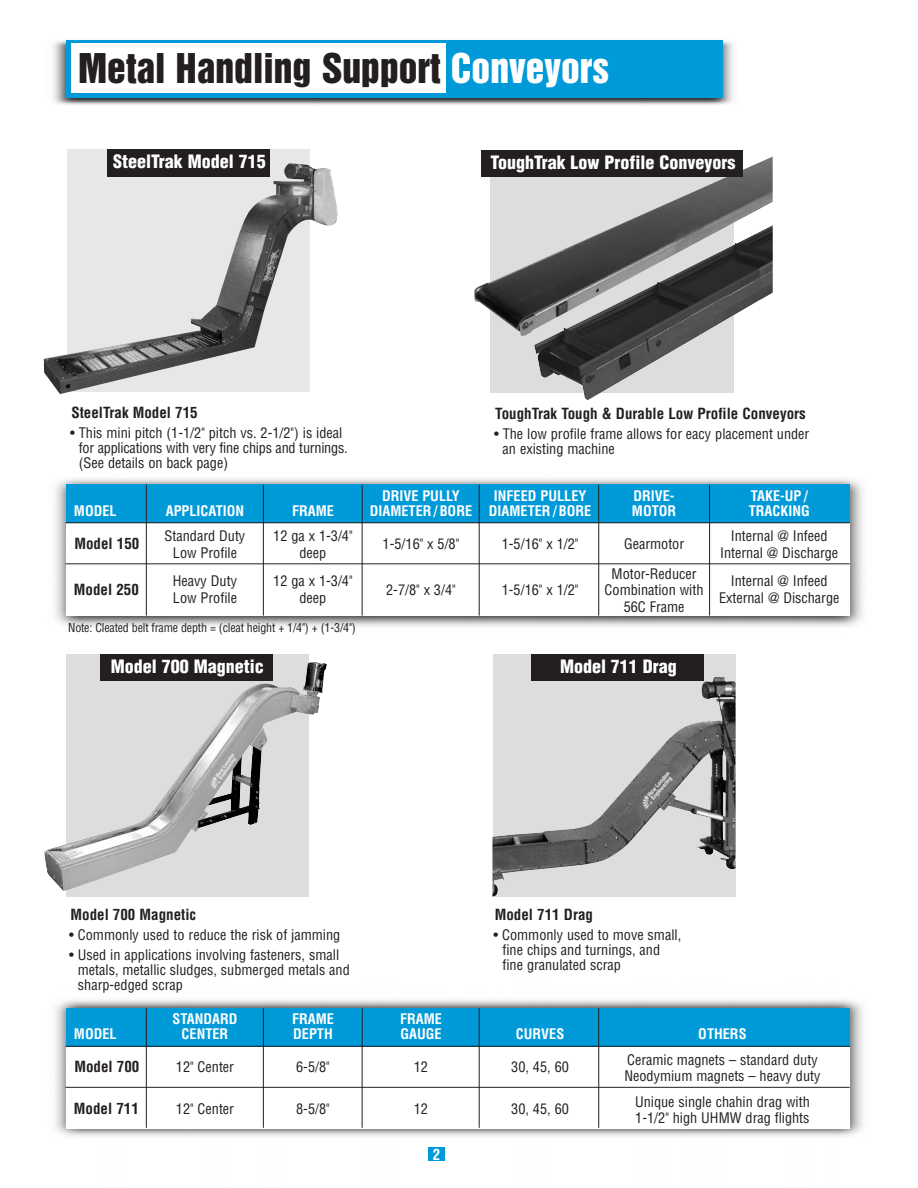
<style>
.page{position:relative;width:918px;height:1188px;background:#fff}
.page>*{position:absolute;margin:0;border:0;box-sizing:border-box;transform-origin:0 0}
.t1{font:37.5px "Helvetica Inserat";color:#231f20}
.t2{font:900 condensed 18px "Helvetica";color:#fff}
.t3{font:700 condensed 15px "Helvetica";color:#231f20}
.t4{font:700 condensed 15px "Helvetica";color:#fff}
.t5{font:condensed 14.25px/15px "Helvetica";color:#231f20}
.t6{font:700 condensed 14.25px "Helvetica";color:#fff}
.t7{font:condensed 12px "Helvetica";letter-spacing:-.015em;color:#231f20}
.s1{color:#fff}
</style>
<div class="page">
<img style="left:55px;top:1000px;width:808px;height:137px">
<div style="left:66px;top:1020px;width:784px;height:109px;background:#fff"></div>
<div style="left:66px;top:1008px;width:784px;height:39px;background:#009ad9"></div>
<hr style="left:146px;top:1008px;width:1px;height:120px;background:#231f20">
<hr style="left:263px;top:1008px;width:1px;height:120px;background:#231f20">
<hr style="left:362px;top:1008px;width:1px;height:120px;background:#231f20">
<hr style="left:479px;top:1008px;width:1px;height:120px;background:#231f20">
<hr style="left:598px;top:1008px;width:1px;height:120px;background:#231f20">
<hr style="left:66px;top:1087px;width:784px;height:1px;background:#231f20">
<hr style="left:66px;top:1046px;width:784px;height:1px;background:#231f20">
<div style="left:491px;top:150px;width:243px;height:243px;background:#dcdddf"></div>
<img style="left:534px;top:336px;width:164px;height:64px">
<img style="left:53px;top:40px;width:681px;height:65px">
<img style="left:55px;top:478px;width:809px;height:149px">
<div style="left:66px;top:497px;width:784px;height:118px;background:#fff"></div>
<div style="left:66px;top:485px;width:784px;height:38px;background:#009ad9"></div>
<div style="left:66px;top:654px;width:243px;height:243px;background:#dcdddf"></div>
<hr style="left:146px;top:485px;width:1px;height:131px;background:#231f20">
<hr style="left:263px;top:485px;width:1px;height:131px;background:#231f20">
<hr style="left:362px;top:485px;width:1px;height:131px;background:#231f20">
<hr style="left:479px;top:485px;width:1px;height:131px;background:#231f20">
<hr style="left:598px;top:485px;width:1px;height:131px;background:#231f20">
<hr style="left:709px;top:485px;width:1px;height:131px;background:#231f20">
<div style="left:100px;top:654px;width:173px;height:27px;background:#231f20"></div>
<div style="left:493px;top:654px;width:243px;height:243px;background:#dcdddf"></div>
<img style="left:492px;top:677px;width:244px;height:220px">
<div style="left:531px;top:654px;width:173px;height:27px;background:#231f20"></div>
<div style="left:67px;top:40px;width:656px;height:58px;background:#009ad9"></div>
<div style="left:71px;top:44px;width:375px;height:49px;background:#fff"></div>
<img style="left:44px;top:662px;width:283px;height:229px">
<hr style="left:66px;top:564px;width:784px;height:1px;background:#231f20">
<hr style="left:66px;top:522px;width:784px;height:1px;background:#231f20">
<div style="left:428px;top:1147px;width:17px;height:14px;background:#009ad9"></div>
<img style="left:44px;top:163px;width:294px;height:231px">
<div style="left:107px;top:149px;width:163px;height:27px;background:#231f20"></div>
<img style="left:474px;top:156px;width:299px;height:180px">
<div style="left:482px;top:150px;width:261px;height:27px;background:#231f20"></div>
<h1 class="t1" style="left:78px;top:53px;width:532px">Metal Handling Support <span class="s1">Conveyors</span></h1>
<p class="t2" style="left:113px;top:154px;width:154px">SteelTrak Model 715</p>
<p class="t2" style="left:490px;top:155px;width:247px">ToughTrak Low Profile Conveyors</p>
<p class="t3" style="left:71px;top:407px;width:128px">SteelTrak Model 715</p>
<p class="t5" style="left:79px;top:427px;width:270px;text-indent:-9px">• This mini pitch (1-1/2" pitch vs. 2-1/2") is ideal for applications with very fine chips and turnings. (See details on back page)</p>
<p class="t3" style="left:495px;top:408px;width:312px">ToughTrak Tough &amp; Durable Low Profile Conveyors</p>
<p class="t5" style="left:503px;top:427px;width:308px;text-indent:-9px">• The low profile frame allows for eacy placement under an existing machine</p>
<p class="t6" style="left:382px;top:490px;width:79px">DRIVE PULLY</p>
<p class="t6" style="left:494px;top:490px;width:94px">INFEED PULLEY</p>
<p class="t6" style="left:634px;top:490px;width:43px">DRIVE-</p>
<p class="t6" style="left:751px;top:490px;width:58px">TAKE-UP /</p>
<p class="t6" style="left:74px;top:505px;width:44px">MODEL</p>
<p class="t6" style="left:166px;top:505px;width:80px">APPLICATION</p>
<p class="t6" style="left:292px;top:505px;width:43px">FRAME</p>
<p class="t6" style="left:370px;top:505px;width:223px">DIAMETER / BORE DIAMETER / BORE</p>
<p class="t6" style="left:632px;top:505px;width:46px">MOTOR</p>
<p class="t6" style="left:749px;top:505px;width:62px">TRACKING</p>
<p class="t3" style="left:74px;top:538px;width:66px">Model 150</p>
<p class="t5" style="left:165px;top:530px;width:82px">Standard Duty</p>
<p class="t5" style="left:273px;top:530px;width:81px">12 ga x 1-3/4"</p>
<p class="t5" style="left:383px;top:537px;width:78px">1-5/16" x 5/8"</p>
<p class="t5" style="left:502px;top:537px;width:78px">1-5/16" x 1/2"</p>
<p class="t5" style="left:624px;top:537px;width:62px">Gearmotor</p>
<p class="t5" style="left:731px;top:530px;width:98px">Internal @ Infeed</p>
<p class="t5" style="left:173px;top:546px;width:66px">Low Profile</p>
<p class="t5" style="left:300px;top:546px;width:28px">deep</p>
<p class="t5" style="left:720px;top:546px;width:120px">Internal @ Discharge</p>
<p class="t5" style="left:173px;top:575px;width:66px">Heavy Duty</p>
<p class="t5" style="left:273px;top:575px;width:81px">12 ga x 1-3/4"</p>
<p class="t5" style="left:612px;top:567px;width:86px">Motor-Reducer</p>
<p class="t5" style="left:731px;top:575px;width:98px">Internal @ Infeed</p>
<p class="t3" style="left:74px;top:584px;width:66px">Model 250</p>
<p class="t5" style="left:386px;top:584px;width:71px">2-7/8" x 3/4"</p>
<p class="t5" style="left:502px;top:584px;width:78px">1-5/16" x 1/2"</p>
<p class="t5" style="left:605px;top:584px;width:100px">Combination with</p>
<p class="t5" style="left:173px;top:591px;width:66px">Low Profile</p>
<p class="t5" style="left:300px;top:591px;width:28px">deep</p>
<p class="t5" style="left:719px;top:591px;width:122px">External @ Discharge</p>
<p class="t5" style="left:624px;top:600px;width:62px">56C Frame</p>
<p class="t7" style="left:68px;top:623px;width:289px">Note: Cleated belt frame depth = (cleat height + 1/4") + (1-3/4")</p>
<p class="t2" style="left:111px;top:659px;width:154px">Model 700 Magnetic</p>
<p class="t2" style="left:560px;top:659px;width:118px">Model 711 Drag</p>
<p class="t3" style="left:71px;top:909px;width:127px">Model 700 Magnetic</p>
<p class="t5" style="left:69px;top:929px;width:273px">• Commonly used to reduce the risk of jamming</p>
<p class="t5" style="left:78px;top:949px;width:273px;text-indent:-9px">• Used in applications involving fasteners, small metals, metallic sludges, submerged metals and sharp-edged scrap</p>
<p class="t6" style="left:173px;top:1014px;width:66px">STANDARD</p>
<p class="t6" style="left:292px;top:1014px;width:43px">FRAME</p>
<p class="t6" style="left:400px;top:1014px;width:43px">FRAME</p>
<p class="t3" style="left:495px;top:908px;width:100px">Model 711 Drag</p>
<p class="t5" style="left:503px;top:928px;width:180px;text-indent:-9px">• Commonly used to move small, fine chips and turnings, and fine granulated scrap</p>
<p class="t6" style="left:74px;top:1029px;width:44px">MODEL</p>
<p class="t6" style="left:182px;top:1029px;width:48px">CENTER</p>
<p class="t6" style="left:293px;top:1029px;width:41px">DEPTH</p>
<p class="t6" style="left:400px;top:1029px;width:43px">GAUGE</p>
<p class="t6" style="left:516px;top:1029px;width:50px">CURVES</p>
<p class="t6" style="left:698px;top:1029px;width:50px">OTHERS</p>
<p class="t3" style="left:74px;top:1061px;width:66px">Model 700</p>
<p class="t5" style="left:176px;top:1061px;width:60px">12" Center</p>
<p class="t5" style="left:296px;top:1061px;width:35px">6-5/8"</p>
<p class="t5" style="left:414px;top:1061px;width:16px">12</p>
<p class="t5" style="left:511px;top:1061px;width:59px">30, 45, 60</p>
<p class="t5" style="left:624px;top:1053px;width:198px;line-height:16.5px">Ceramic magnets – standard duty<br>Neodymium magnets – heavy duty</p>
<p class="t3" style="left:74px;top:1103px;width:66px">Model 711</p>
<p class="t5" style="left:176px;top:1103px;width:60px">12" Center</p>
<p class="t5" style="left:296px;top:1103px;width:35px">8-5/8"</p>
<p class="t5" style="left:414px;top:1103px;width:16px">12</p>
<p class="t5" style="left:511px;top:1103px;width:59px">30, 45, 60</p>
<p class="t5" style="left:635px;top:1095px;width:176px;line-height:16.5px">Unique single chahin drag with<br>1-1/2" high UHMW drag flights</p>
<p class="t4" style="left:433px;top:1148px;width:9px">2</p>
</div>
